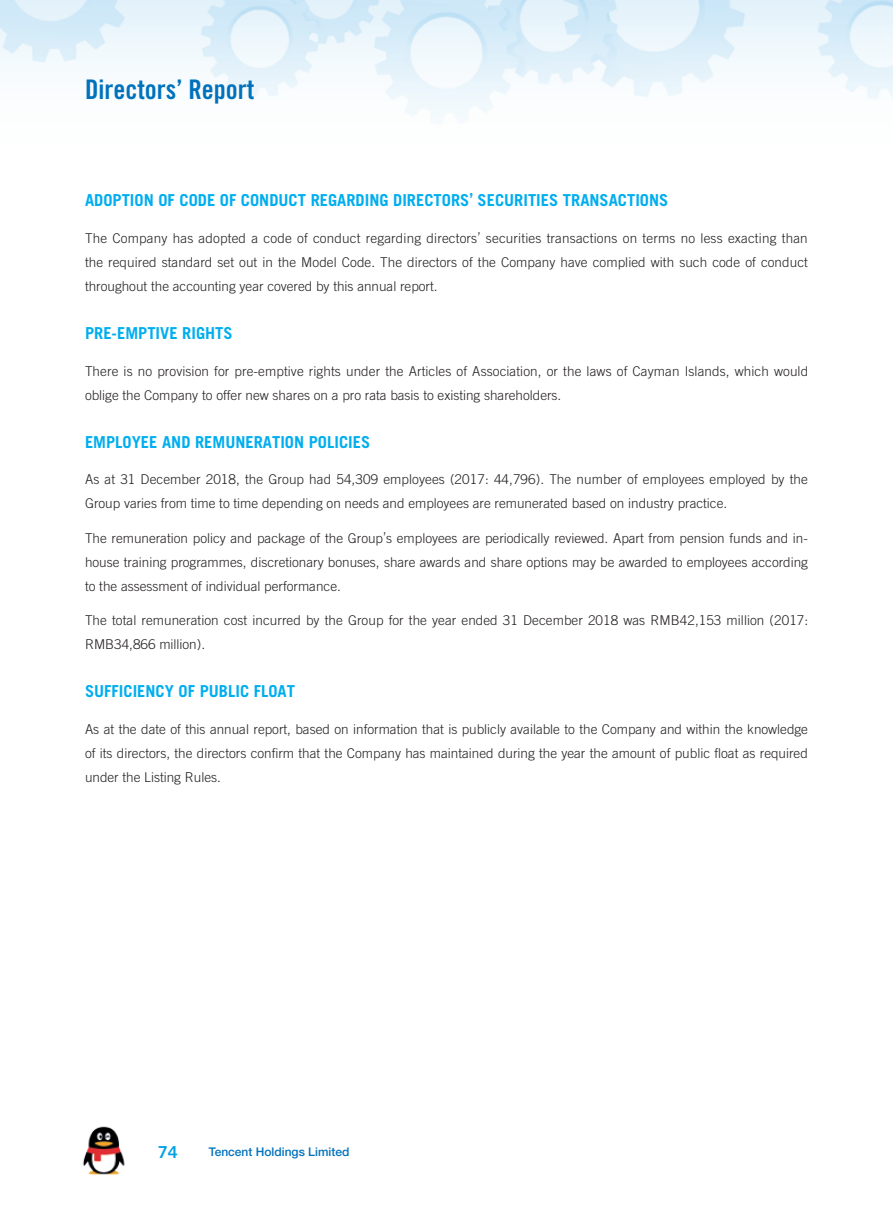
<style>
.page{position:relative;width:893px;height:1212px;background:#fff}
.page>*{position:absolute;margin:0;border:0;box-sizing:border-box;transform-origin:0 0}
.t1{font:27px "Trade Gothic LT Std Bd Cn 20";color:#0072bc}
._3__標題{font:700 16.5px "Trade Gothic LT Std";color:#00aeef}
.t2{font:16.5px "Trade Gothic LT Std Bd 2";color:#00a1e3}
._1__內文{font:300 13.5px/24px "Trade Gothic LT Std";color:#231f20;text-align:justify}
.t3{font:500 12px "Helvetica Neue LT Std";color:#0072bc}
</style>
<div class="page">
<img style="left:0;top:0;width:892px;height:122px">
<img style="left:83px;top:1126px;width:42px;height:49px">
<h1 class="t1" style="left:85px;top:73px;width:171px">Directors’ Report</h1>
<p class="_3__標題" style="left:85px;top:190px;width:585px">ADOPTION OF CODE OF CONDUCT REGARDING DIRECTORS’ SECURITIES TRANSACTIONS</p>
<p class="_1__內文" style="left:85px;top:226px;width:724px">The Company has adopted a code of conduct regarding directors’ securities transactions on terms no less exacting than the required standard set out in the Model Code. The directors of the Company have complied with such code of conduct throughout the accounting year covered by this annual report.</p>
<p class="_3__標題" style="left:85px;top:323px;width:149px">PRE-EMPTIVE RIGHTS</p>
<p class="_1__內文" style="left:85px;top:359px;width:725px">There is no provision for pre-emptive rights under the Articles of Association, or the laws of Cayman Islands, which would oblige the Company to offer new shares on a pro rata basis to existing shareholders.</p>
<p class="_3__標題" style="left:85px;top:432px;width:287px">EMPLOYEE AND REMUNERATION POLICIES</p>
<p class="_1__內文" style="left:85px;top:467px;width:724px">As at 31 December 2018, the Group had 54,309 employees (2017: 44,796). The number of employees employed by the<br>Group varies from time to time depending on needs and employees are remunerated based on industry practice.</p>
<p class="_1__內文" style="left:85px;top:526px;width:724px">The remuneration policy and package of the Group’s employees are periodically reviewed. Apart from pension funds and in&shy;house training programmes, discretionary bonuses, share awards and share options may be awarded to employees according to the assessment of individual performance.</p>
<p class="_1__內文" style="left:85px;top:608px;width:725px">The total remuneration cost incurred by the Group for the year ended 31 December 2018 was RMB42,153 million (2017:<br>RMB34,866 million).</p>
<p class="_3__標題" style="left:85px;top:681px;width:211px">SUFFICIENCY OF PUBLIC FLOAT</p>
<p class="_1__內文" style="left:85px;top:717px;width:724px">As at the date of this annual report, based on information that is publicly available to the Company and within the knowledge of its directors, the directors confirm that the Company has maintained during the year the amount of public float as required under the Listing Rules.</p>
<p class="t2" style="left:158px;top:1142px;width:22px">74</p>
<p class="t3" style="left:209px;top:1144px;width:142px">Tencent Holdings Limited</p>
</div>
